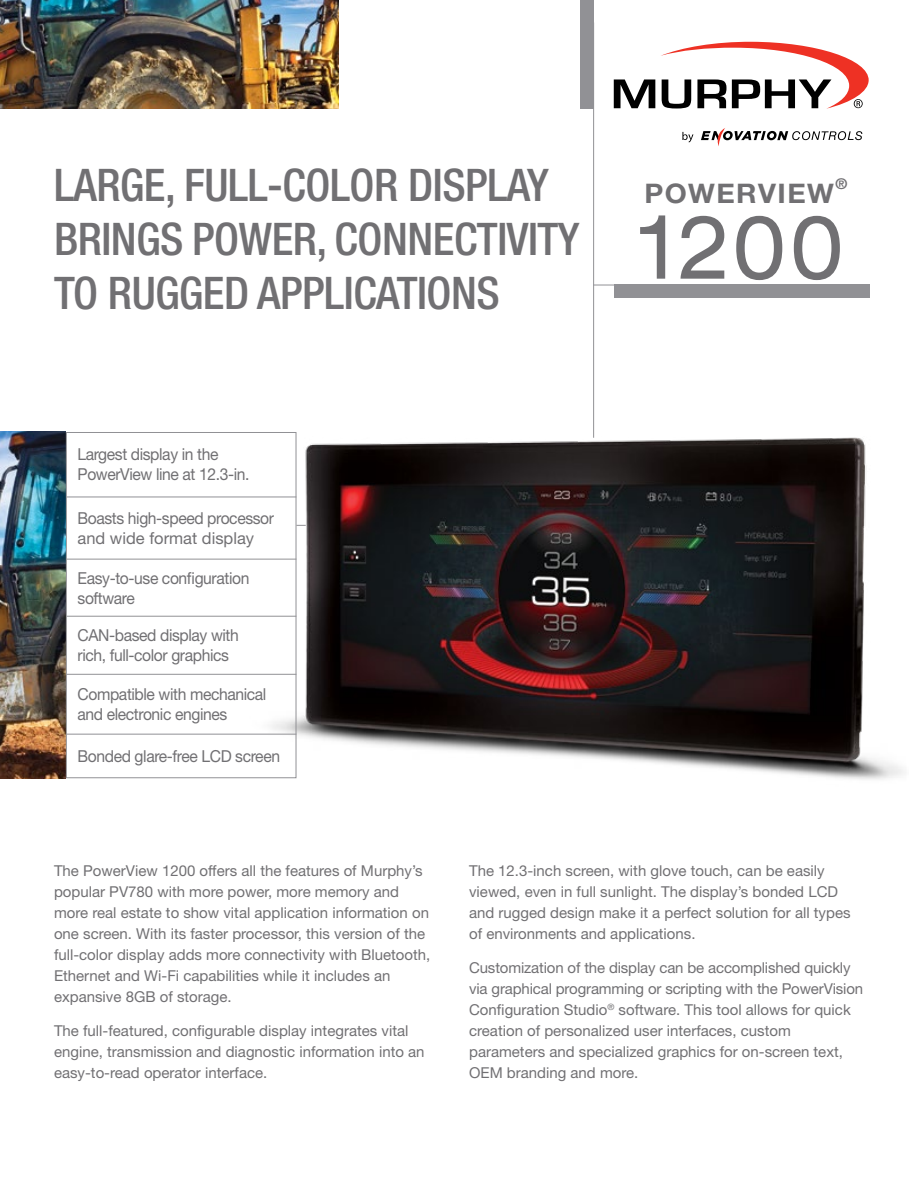
<style>
.page{position:relative;width:918px;height:1188px;background:#fff}
.page>*{position:absolute;margin:0;border:0;box-sizing:border-box;transform-origin:0 0}
.t1{font:expanded 88.5px "Helvetica Neue LT Std";color:#717073;scale:.9 1}
.t2{font:500 condensed 45px/54px "Helvetica Neue LT Std";letter-spacing:-.01em;color:#717073}
.t3{font:700 27px "Helvetica Neue LT Std";letter-spacing:.05em;color:#717073;scale:1.05 1}
.t4{font:16.5px/19.8px "Helvetica Neue LT Std";letter-spacing:-.025em;color:#717073;scale:.95 1}
.t5{font:15px/21px "Helvetica Neue LT Std";color:#717073}
.t6{font:700 14.85px "Helvetica Neue LT Std";color:#717073}
</style>
<div class="page">
<div style="left:580px;top:0;width:14px;height:109px;background:#919195"></div>
<img style="left:0;top:0;width:338px;height:109px">
<svg style="left:594px;top:285px;width:20px;height:1px"></svg>
<div style="left:614px;top:285px;width:255px;height:13px;background:#919195"></div>
<img style="left:250px;top:411px;width:654px;height:369px">
<svg style="left:701px;top:128px;width:161px;height:18px"></svg>
<svg style="left:682px;top:132px;width:11px;height:10px"></svg>
<svg style="left:614px;top:42px;width:255px;height:67px"></svg>
<img style="left:0;top:432px;width:66px;height:346px">
<div style="left:66px;top:432px;width:230px;height:346px;border:1px solid #919195"></div>
<hr style="left:66px;top:497px;width:230px;height:1px;background:#919195">
<hr style="left:66px;top:559px;width:230px;height:1px;background:#919195">
<hr style="left:66px;top:616px;width:230px;height:1px;background:#919195">
<hr style="left:66px;top:674px;width:230px;height:1px;background:#919195">
<hr style="left:66px;top:734px;width:230px;height:1px;background:#919195">
<hr style="left:593px;top:22px;width:1px;height:416px;background:#919195">
<h2 class="t2" style="left:54px;top:157px;width:527px">LARGE, FULL-COLOR DISPLAY<br>BRINGS POWER, CONNECTIVITY<br>TO RUGGED APPLICATIONS</h2>
<p class="t4" style="left:78px;top:444px;width:182px">Largest display in the<br>PowerView line at 12.3-in.</p>
<p class="t4" style="left:78px;top:508px;width:208px">Boasts high-speed processor and wide format display</p>
<p class="t4" style="left:78px;top:568px;width:182px">Easy-to-use configuration software</p>
<p class="t4" style="left:78px;top:625px;width:171px">CAN-based display with rich, full-color graphics</p>
<p class="t4" style="left:78px;top:684px;width:200px">Compatible with mechanical and electronic engines</p>
<p class="t4" style="left:78px;top:746px;width:215px">Bonded glare-free LCD screen</p>
<p class="t6" style="left:835px;top:174px;width:13px">®</p>
<h3 class="t3" style="left:644px;top:177px;width:182px">POWERVIEW</h3>
<h1 class="t1" style="left:641px;top:193px;width:227px">1200</h1>
<p class="t5" style="left:54px;top:860px;width:378px">The PowerView 1200 offers all the features of Murphy’s popular PV780 with more power, more memory and more real estate to show vital application information on one screen. With its faster processor, this version of the full-color display adds more connectivity with Bluetooth, Ethernet and Wi-Fi capabilities while it includes an expansive 8GB of storage.</p>
<p class="t5" style="left:54px;top:1020px;width:372px">The full-featured, configurable display integrates vital engine, transmission and diagnostic information into an easy-to-read operator interface.</p>
<p class="t5" style="left:469px;top:860px;width:383px">The 12.3-inch screen, with glove touch, can be easily viewed, even in full sunlight. The display’s bonded LCD and rugged design make it a perfect solution for all types of environments and applications.</p>
<p class="t5" style="left:469px;top:957px;width:396px">Customization of the display can be accomplished quickly via graphical programming or scripting with the PowerVision Configuration Studio<sup>®</sup> software. This tool allows for quick creation of personalized user interfaces, custom parameters and specialized graphics for on-screen text, OEM branding and more.</p>
</div>
